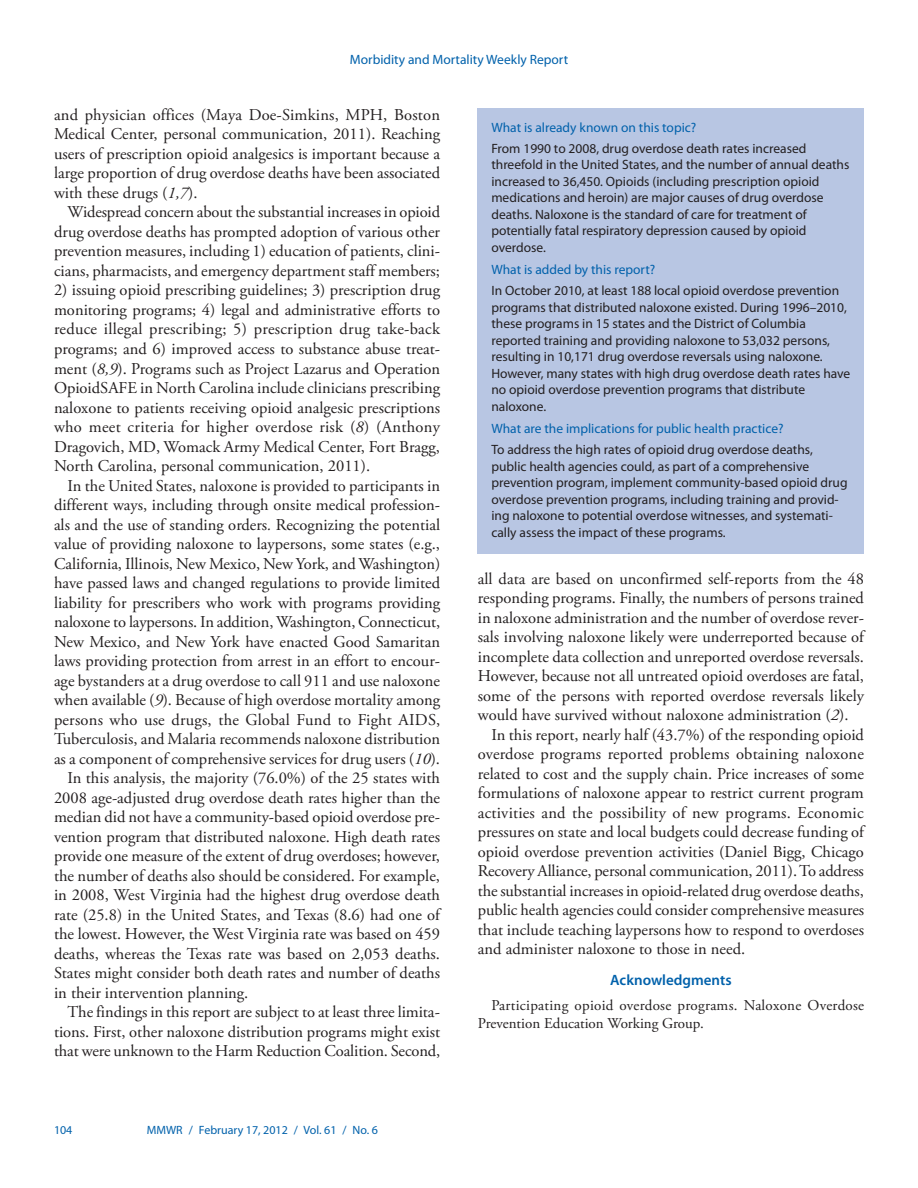
<style>
.page{position:relative;width:918px;height:1188px;background:#fff}
.page>*{position:absolute;margin:0;border:0;box-sizing:border-box;transform-origin:0 0}
.Body_Text{font:16.5px/19.5px "Adobe Garamond Pro";color:#231f20;text-align:justify}
.Acknowl_Text{font:15px/18px "Adobe Garamond Pro";letter-spacing:.01em;color:#231f20}
.Headline3{font:600 15px "Myriad Pro";color:#0161ab}
.FB_answer{font:13.5px/16.5px "Myriad Pro";color:#231f20}
.FB_question{font:13.5px "Myriad Pro";color:#0161ab}
.Footer_Left{font:12px "Myriad Pro";color:#0161ab}
.s1{font-style:italic}
</style>
<div class="page">
<div style="left:478px;top:108px;width:386px;height:446px;background:#b8c6e3"></div>
<p class="FB_question" style="left:350px;top:51px;width:220px">Morbidity and Mortality Weekly Report</p>
<p class="Body_Text" style="left:54px;top:106px;width:388px">and physician offices (Maya Doe-Simkins, MPH, Boston Medical Center, personal communication, 2011). Reaching users of prescription opioid analgesics is important because a large proportion of drug overdose deaths have been associated with these drugs (<span class="s1">1,7</span>).</p>
<p class="Body_Text" style="left:54px;top:203px;width:388px;text-indent:13px">Widespread concern about the substantial increases in opioid drug overdose deaths has prompted adoption of various other prevention measures, including 1) education of patients, clini&shy;cians, pharmacists, and emergency department staff members;</p>
<p class="Body_Text" style="left:54px;top:281px;width:388px">2) issuing opioid prescribing guidelines; 3) prescription drug monitoring programs; 4) legal and administrative efforts to reduce illegal prescribing; 5) prescription drug take-back programs; and 6) improved access to substance abuse treat&shy;ment (<span class="s1">8,9</span>). Programs such as Project Lazarus and Operation OpioidSAFE in North Carolina include clinicians prescribing naloxone to patients receiving opioid analgesic prescriptions who meet criteria for higher overdose risk (<span class="s1">8</span>) (Anthony Dragovich, MD, Womack Army Medical Center, Fort Bragg, North Carolina, personal communication, 2011).</p>
<p class="Body_Text" style="left:54px;top:476px;width:388px;text-indent:13px">In the United States, naloxone is provided to participants in different ways, including through onsite medical profession&shy;als and the use of standing orders<span class="s1">.</span> Recognizing the potential value of providing naloxone to laypersons, some states (e.g., California, Illinois, New Mexico, New York, and Washington) have passed laws and changed regulations to provide limited liability for prescribers who work with programs providing naloxone to laypersons. In addition, Washington, Connecticut, New Mexico, and New York have enacted Good Samaritan laws providing protection from arrest in an effort to encour&shy;age bystanders at a drug overdose to call 911 and use naloxone when available (<span class="s1">9</span>). Because of high overdose mortality among persons who use drugs, the Global Fund to Fight AIDS, Tuberculosis, and Malaria recommends naloxone distribution as a component of comprehensive services for drug users (<span class="s1">10</span>).</p>
<p class="Body_Text" style="left:54px;top:769px;width:388px;text-indent:13px">In this analysis, the majority (76.0%) of the 25 states with 2008 age-adjusted drug overdose death rates higher than the median did not have a community-based opioid overdose pre&shy;vention program that distributed naloxone. High death rates provide one measure of the extent of drug overdoses; however, the number of deaths also should be considered. For example, in 2008, West Virginia had the highest drug overdose death rate (25.8) in the United States, and Texas (8.6) had one of the lowest. However, the West Virginia rate was based on 459 deaths, whereas the Texas rate was based on 2,053 deaths.<br>States might consider both death rates and number of deaths in their intervention planning.</p>
<p class="Body_Text" style="left:54px;top:1003px;width:388px;text-indent:13px">The findings in this report are subject to at least three limita&shy;tions. First, other naloxone distribution programs might exist that were unknown to the Harm Reduction Coalition. Second,</p>
<p class="Footer_Left" style="left:54px;top:1123px;width:20px">104</p>
<p class="Footer_Left" style="left:147px;top:1123px;width:233px">MMWR / February 17, 2012 / Vol. 61 / No. 6</p>
<p class="FB_question" style="left:491px;top:119px;width:206px">What is already known on this topic?</p>
<p class="FB_answer" style="left:491px;top:140px;width:360px">From 1990 to 2008, drug overdose death rates increased threefold in the United States, and the number of annual deaths increased to 36,450. Opioids (including prescription opioid medications and heroin) are major causes of drug overdose deaths. Naloxone is the standard of care for treatment of potentially fatal respiratory depression caused by opioid overdose.</p>
<p class="FB_question" style="left:491px;top:261px;width:165px">What is added by this report?</p>
<p class="FB_answer" style="left:491px;top:282px;width:360px">In October 2010, at least 188 local opioid overdose prevention programs that distributed naloxone existed. During 1996–2010, these programs in 15 states and the District of Columbia reported training and providing naloxone to 53,032 persons, resulting in 10,171 drug overdose reversals using naloxone.<br>However, many states with high drug overdose death rates have no opioid overdose prevention programs that distribute naloxone.</p>
<p class="FB_question" style="left:491px;top:420px;width:294px">What are the implications for public health practice?</p>
<p class="FB_answer" style="left:491px;top:441px;width:358px">To address the high rates of opioid drug overdose deaths, public health agencies could, as part of a comprehensive prevention program, implement community-based opioid drug overdose prevention programs, including training and provid&shy;ing naloxone to potential overdose witnesses, and systemati&shy;cally assess the impact of these programs.</p>
<p class="Body_Text" style="left:478px;top:569px;width:388px">all data are based on unconfirmed self-reports from the 48 responding programs. Finally, the numbers of persons trained in naloxone administration and the number of overdose rever&shy;sals involving naloxone likely were underreported because of incomplete data collection and unreported overdose reversals.<br>However, because not all untreated opioid overdoses are fatal, some of the persons with reported overdose reversals likely would have survived without naloxone administration (<span class="s1">2</span>).</p>
<p class="Body_Text" style="left:478px;top:725px;width:388px;text-indent:13px">In this report, nearly half (43.7%) of the responding opioid overdose programs reported problems obtaining naloxone related to cost and the supply chain. Price increases of some formulations of naloxone appear to restrict current program activities and the possibility of new programs. Economic pressures on state and local budgets could decrease funding of opioid overdose prevention activities (Daniel Bigg, Chicago Recovery Alliance, personal communication, 2011). To address the substantial increases in opioid-related drug overdose deaths, public health agencies could consider comprehensive measures that include teaching laypersons how to respond to overdoses and administer naloxone to those in need.</p>
<p class="Headline3" style="left:610px;top:971px;width:123px">Acknowledgments</p>
<p class="Acknowl_Text" style="left:478px;top:997px;width:388px;text-indent:14px">Participating opioid overdose programs. Naloxone Overdose<br>Prevention Education Working Group.</p>
</div>
